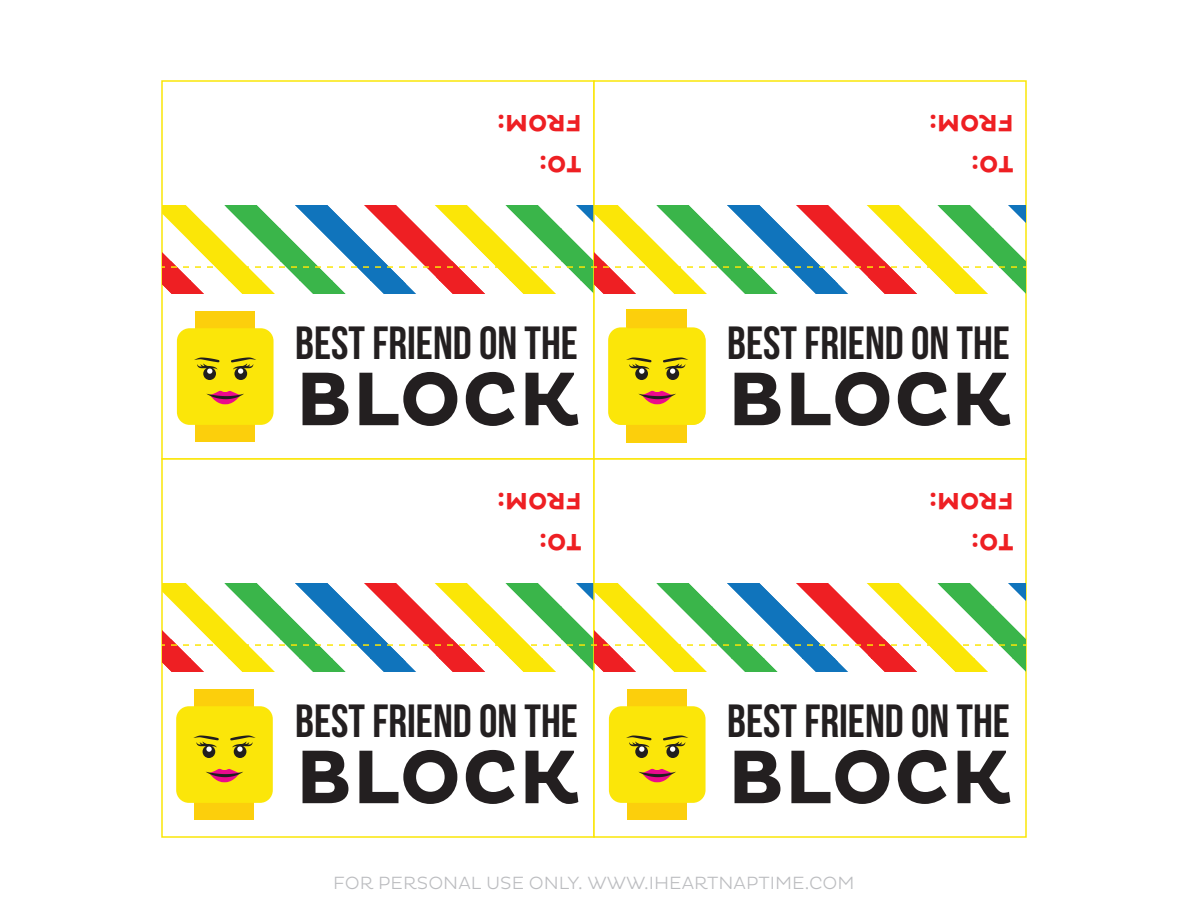
<style>
.page{position:relative;width:1188px;height:918px;background:#fff}
.page>*{position:absolute;margin:0;border:0;box-sizing:border-box;transform-origin:0 0}
.t1{font:700 77.25px "Pluto";color:#231f20}
.t2{font:46.5px "Bebas Neue";color:#231f20}
.t3{font:700 24px/40.5px "Pluto";letter-spacing:-.005em;color:#ee1f23}
.t4{font:300 18px "Pluto";color:#bcbdc0}
</style>
<div class="page">
<svg style="left:162px;top:206px;width:431px;height:87px"></svg>
<svg style="left:594px;top:206px;width:432px;height:87px"></svg>
<svg style="left:171px;top:266px;width:426px;height:2px"></svg>
<svg style="left:603px;top:266px;width:423px;height:2px"></svg>
<div style="left:627px;top:310px;width:60px;height:24px;background:#fcd306"></div>
<svg style="left:162px;top:584px;width:431px;height:87px"></svg>
<div style="left:593px;top:458px;width:434px;height:380px;background:#fff;border:2px solid #fbe607"></div>
<svg style="left:594px;top:584px;width:432px;height:87px"></svg>
<svg style="left:171px;top:644px;width:426px;height:2px"></svg>
<svg style="left:603px;top:644px;width:423px;height:2px"></svg>
<div style="left:195px;top:311px;width:60px;height:24px;background:#fccf0c"></div>
<div style="left:195px;top:419px;width:60px;height:23px;background:#fccf0c"></div>
<div style="left:177px;top:328px;width:97px;height:97px;background:#fbe609;border-radius:13px"></div>
<svg style="left:206px;top:391px;width:38px;height:14px"></svg>
<div style="left:203px;top:367px;width:13px;height:13px;background:#211e1e;border-radius:50%"></div>
<svg style="left:194px;top:358px;width:26px;height:16px"></svg>
<div style="left:234px;top:367px;width:13px;height:13px;background:#211e1e;border-radius:50%"></div>
<svg style="left:231px;top:357px;width:25px;height:17px"></svg>
<div style="left:627px;top:311px;width:60px;height:24px;background:#fccf0c"></div>
<div style="left:627px;top:419px;width:60px;height:23px;background:#fccf0c"></div>
<div style="left:609px;top:328px;width:97px;height:97px;background:#fbe609;border-radius:13px"></div>
<svg style="left:638px;top:391px;width:38px;height:14px"></svg>
<div style="left:635px;top:367px;width:13px;height:13px;background:#211e1e;border-radius:50%"></div>
<svg style="left:626px;top:357px;width:26px;height:17px"></svg>
<div style="left:666px;top:367px;width:13px;height:13px;background:#211e1e;border-radius:50%"></div>
<svg style="left:663px;top:357px;width:25px;height:17px"></svg>
<div style="left:627px;top:689px;width:60px;height:24px;background:#fccf0c"></div>
<div style="left:627px;top:797px;width:60px;height:23px;background:#fccf0c"></div>
<div style="left:609px;top:706px;width:97px;height:97px;background:#fbe609;border-radius:13px"></div>
<svg style="left:638px;top:769px;width:38px;height:14px"></svg>
<div style="left:635px;top:745px;width:13px;height:13px;background:#211e1e;border-radius:50%"></div>
<svg style="left:626px;top:736px;width:26px;height:16px"></svg>
<div style="left:666px;top:745px;width:13px;height:13px;background:#211e1e;border-radius:50%"></div>
<svg style="left:663px;top:735px;width:25px;height:17px"></svg>
<div style="left:195px;top:689px;width:59px;height:24px;background:#fccf0c"></div>
<div style="left:195px;top:797px;width:59px;height:23px;background:#fccf0c"></div>
<div style="left:176px;top:706px;width:97px;height:97px;background:#fbe609;border-radius:13px"></div>
<svg style="left:206px;top:769px;width:37px;height:14px"></svg>
<div style="left:203px;top:745px;width:12px;height:13px;background:#211e1e;border-radius:50%"></div>
<svg style="left:193px;top:736px;width:26px;height:16px"></svg>
<div style="left:234px;top:745px;width:12px;height:13px;background:#211e1e;border-radius:50%"></div>
<svg style="left:230px;top:735px;width:26px;height:17px"></svg>
<p class="t3" style="left:582px;top:184px;width:86px;rotate:-180deg">TO:<br>FROM:</p>
<p class="t2" style="left:295px;top:317px;width:284px">BEST FRIEND ON THE</p>
<h1 class="t1" style="left:295px;top:355px;width:286px">BLOCK</h1>
<p class="t3" style="left:582px;top:562px;width:86px;rotate:-180deg">TO:<br>FROM:</p>
<p class="t2" style="left:295px;top:695px;width:284px">BEST FRIEND ON THE</p>
<h1 class="t1" style="left:295px;top:733px;width:286px">BLOCK</h1>
<p class="t3" style="left:1014px;top:184px;width:86px;rotate:-180deg">TO:<br>FROM:</p>
<p class="t2" style="left:727px;top:317px;width:284px">BEST FRIEND ON THE</p>
<h1 class="t1" style="left:727px;top:355px;width:286px">BLOCK</h1>
<p class="t3" style="left:1014px;top:562px;width:86px;rotate:-180deg">TO:<br>FROM:</p>
<p class="t2" style="left:727px;top:695px;width:284px">BEST FRIEND ON THE</p>
<h1 class="t1" style="left:727px;top:733px;width:286px">BLOCK</h1>
<p class="t4" style="left:333px;top:873px;width:523px">FOR PERSONAL USE ONLY. WWW.IHEARTNAPTIME.COM</p>
</div>
